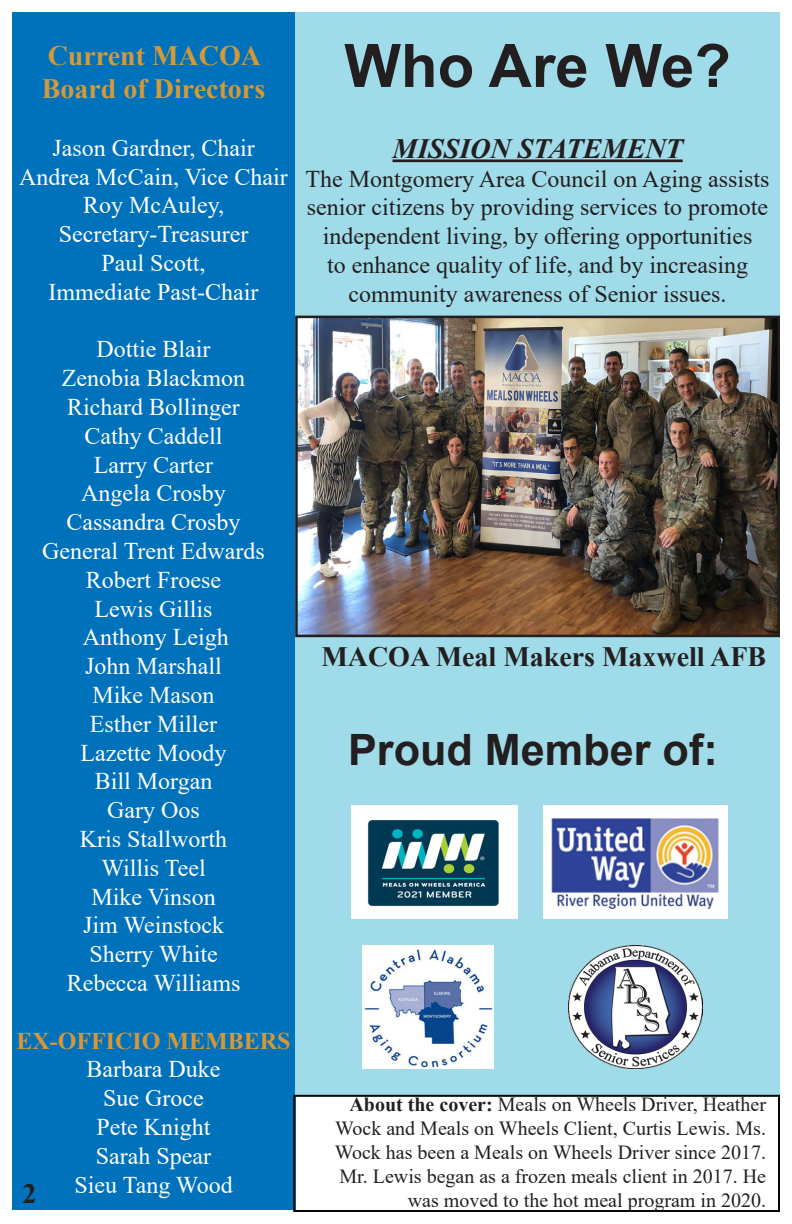
<style>
.page{position:relative;width:792px;height:1224px;background:#fff}
.page>*{position:absolute;margin:0;border:0;box-sizing:border-box;transform-origin:0 0}
.t1{font:700 60px "Arial";color:#231f20}
.t2{font:700 43.2px "Arial";color:#231f20}
.t3{font:700 28px "Times New Roman";color:#d49938}
.t4{font:700 28px "Times New Roman";color:#231f20}
.t5{font:italic 700 28px "Times New Roman";color:#231f20}
.t6{font:24px/28.8px "Times New Roman";color:#fff;text-align:center}
.t7{font:24px/28.8px "Times New Roman";color:#231f20;text-align:center}
.t8{font:700 24px "Times New Roman";color:#d49839}
.t9{font:20px "Times New Roman";color:#231f20}
.s1{font-weight:700}
</style>
<div class="page">
<div style="left:12px;top:12px;width:283px;height:1198px;background:#0072bc"></div>
<div style="left:295px;top:12px;width:485px;height:1085px;background:#9fdbe8"></div>
<hr style="left:392px;top:159px;width:291px;height:3px;background:#231f20">
<div style="left:293px;top:1095px;width:487px;height:117px;border:2px solid #060808"></div>
<img style="left:352px;top:806px;width:166px;height:113px">
<img style="left:544px;top:806px;width:183px;height:113px">
<img style="left:362px;top:945px;width:132px;height:123px">
<img style="left:569px;top:945px;width:133px;height:123px">
<img style="left:299px;top:320px;width:477px;height:313px">
<div style="left:295px;top:316px;width:485px;height:321px;border:3px solid #231f20"></div>
<p class="t3" style="left:48px;top:35px;width:215px">Current MACOA</p>
<p class="t3" style="left:42px;top:69px;width:225px">Board of Directors</p>
<p class="t6" style="left:52px;top:133px;width:204px">Jason Gardner, Chair</p>
<p class="t6" style="left:19px;top:161px;width:270px">Andrea McCain, Vice Chair</p>
<p class="t6" style="left:59px;top:190px;width:191px">Roy McAuley,<br>Secretary-Treasurer</p>
<p class="t6" style="left:49px;top:248px;width:211px">Paul Scott,<br>Immediate Past-Chair</p>
<p class="t6" style="left:97px;top:334px;width:115px">Dottie Blair</p>
<p class="t6" style="left:62px;top:363px;width:185px">Zenobia Blackmon</p>
<p class="t6" style="left:67px;top:392px;width:174px">Richard Bollinger</p>
<p class="t6" style="left:85px;top:421px;width:139px">Cathy Caddell</p>
<p class="t6" style="left:94px;top:449px;width:121px">Larry Carter</p>
<p class="t6" style="left:81px;top:478px;width:146px">Angela Crosby</p>
<p class="t6" style="left:67px;top:507px;width:175px">Cassandra Crosby</p>
<p class="t6" style="left:42px;top:536px;width:224px">General Trent Edwards</p>
<p class="t6" style="left:86px;top:565px;width:137px">Robert Froese</p>
<p class="t6" style="left:95px;top:593px;width:120px">Lewis Gillis</p>
<p class="t6" style="left:83px;top:622px;width:147px">Anthony Leigh</p>
<p class="t6" style="left:85px;top:651px;width:138px">John Marshall</p>
<p class="t6" style="left:93px;top:680px;width:123px">Mike Mason</p>
<p class="t6" style="left:90px;top:709px;width:129px">Esther Miller</p>
<p class="t6" style="left:81px;top:737px;width:147px">Lazette Moody</p>
<p class="t6" style="left:95px;top:766px;width:119px">Bill Morgan</p>
<p class="t6" style="left:107px;top:795px;width:94px">Gary Oos</p>
<p class="t6" style="left:80px;top:824px;width:149px">Kris Stallworth</p>
<p class="t6" style="left:101px;top:853px;width:106px">Willis Teel</p>
<p class="t6" style="left:92px;top:881px;width:126px">Mike Vinson</p>
<p class="t6" style="left:83px;top:910px;width:142px">Jim Weinstock</p>
<p class="t6" style="left:90px;top:939px;width:130px">Sherry White</p>
<p class="t6" style="left:67px;top:968px;width:175px">Rebecca Williams</p>
<p class="t8" style="left:17px;top:1023px;width:276px">EX-OFFICIO MEMBERS</p>
<p class="t6" style="left:87px;top:1054px;width:135px">Barbara Duke</p>
<p class="t6" style="left:103px;top:1083px;width:102px">Sue Groce</p>
<p class="t6" style="left:97px;top:1112px;width:116px">Pete Knight</p>
<p class="t6" style="left:96px;top:1141px;width:117px">Sarah Spear</p>
<p class="t6" style="left:75px;top:1169px;width:160px">Sieu Tang Wood</p>
<p class="t4" style="left:22px;top:1173px;width:16px">2</p>
<p class="t1" style="left:344px;top:24px;width:388px">Who Are We?</p>
<p class="t5" style="left:392px;top:129px;width:292px">MISSION STATEMENT</p>
<p class="t7" style="left:306px;top:163px;width:465px">The Montgomery Area Council on Aging assists senior citizens by providing services to promote independent living, by offering opportunities<br>to enhance quality of life, and by increasing community awareness of Senior issues.</p>
<p class="t4" style="left:321px;top:636px;width:446px">MACOA Meal Makers Maxwell AFB</p>
<p class="t2" style="left:348px;top:720px;width:371px">Proud Member of:</p>
<p class="t9" style="left:350px;top:1090px;width:418px"><span class="s1">About the cover:</span> Meals on Wheels Driver, Heather</p>
<p class="t9" style="left:335px;top:1114px;width:432px">Wock and Meals on Wheels Client, Curtis Lewis. Ms.</p>
<p class="t9" style="left:335px;top:1138px;width:433px">Wock has been a Meals on Wheels Driver since 2017.</p>
<p class="t9" style="left:339px;top:1162px;width:428px">Mr. Lewis began as a frozen meals client in 2017. He</p>
<p class="t9" style="left:408px;top:1186px;width:360px">was moved to the hot meal program in 2020.</p>
</div>
